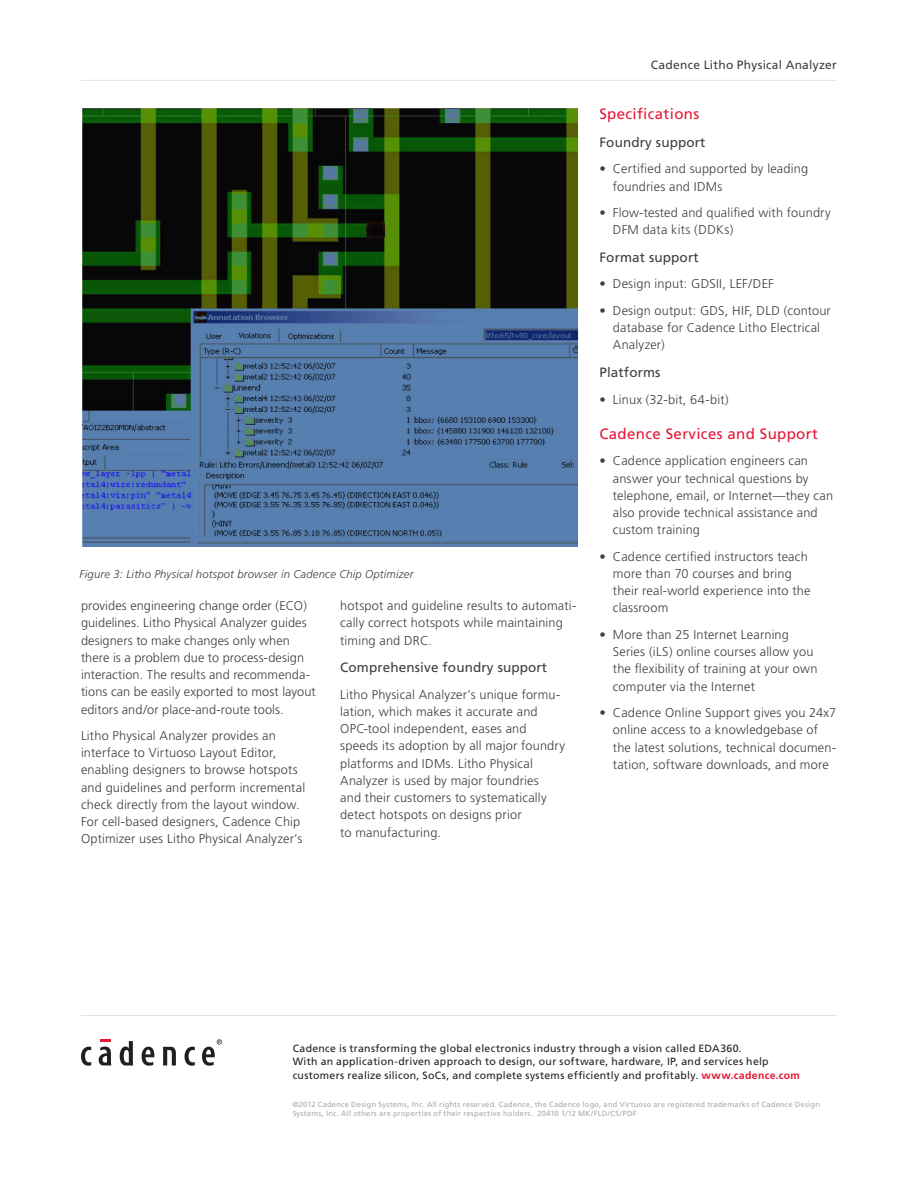
<style>
.page{position:relative;width:918px;height:1188px;background:#fff}
.page>*{position:absolute;margin:0;border:0;box-sizing:border-box;transform-origin:0 0}
.Body_Header_A{font:15px "Frutiger";letter-spacing:.025em;color:#e51836}
.Body_Header_B{font:13.5px "Frutiger";letter-spacing:.01em;color:#3e3e3f}
.Body{font:300 12.75px/17.2px "Frutiger";letter-spacing:.015em;color:#3e3e3f}
.Body_Bullet_1{font:300 12.75px/17.2px "Frutiger";letter-spacing:.015em;color:#3e3e3f}
.t1{font:12px "Frutiger";letter-spacing:.025em;color:#3e3e3f}
.t2{font:italic 300 11.25px "Frutiger";letter-spacing:.02em;color:#3e3e3f}
.Corporate_Boilerplat{font:10.5px/13.2px "Frutiger";letter-spacing:.025em;color:#231f20}
.Legal_Copy{font:7.5px/9.8px "Frutiger";letter-spacing:.035em;color:#a8a9ad}
.s1{font-weight:700;color:#e51836}
</style>
<div class="page">
<hr style="left:81px;top:80px;width:756px;height:1px;background:#e1e2e4">
<hr style="left:81px;top:1015px;width:756px;height:1px;background:#e1e2e4">
<svg style="left:81px;top:1047px;width:10px;height:19px"></svg>
<svg style="left:99px;top:1039px;width:12px;height:26px"></svg>
<svg style="left:120px;top:1041px;width:13px;height:24px"></svg>
<svg style="left:142px;top:1047px;width:12px;height:19px"></svg>
<svg style="left:163px;top:1047px;width:13px;height:18px"></svg>
<svg style="left:185px;top:1047px;width:10px;height:19px"></svg>
<svg style="left:202px;top:1039px;width:20px;height:27px"></svg>
<img style="left:82px;top:108px;width:497px;height:438px">
<p class="t2" style="left:80px;top:567px;width:335px">Figure 3: Litho Physical hotspot browser in Cadence Chip Optimizer</p>
<p class="Body" style="left:81px;top:597px;width:236px">provides engineering change order (ECO) guidelines. Litho Physical Analyzer guides designers to make changes only when there is a problem due to process-design interaction. The results and recommenda&shy;tions can be easily exported to most layout editors and/or place-and-route tools.</p>
<p class="Body" style="left:81px;top:727px;width:226px">Litho Physical Analyzer provides an interface to Virtuoso Layout Editor, enabling designers to browse hotspots and guidelines and perform incremental check directly from the layout window.<br>For cell-based designers, Cadence Chip Optimizer uses Litho Physical Analyzer’s</p>
<p class="Body" style="left:340px;top:597px;width:238px">hotspot and guideline results to automati&shy;cally correct hotspots while maintaining timing and DRC.</p>
<p class="Body_Header_B" style="left:340px;top:660px;width:209px">Comprehensive foundry support</p>
<p class="Body" style="left:340px;top:686px;width:226px">Litho Physical Analyzer’s unique formu&shy;lation, which makes it accurate and OPC-tool independent, eases and speeds its adoption by all major foundry platforms and IDMs. Litho Physical Analyzer is used by major foundries<br>and their customers to systematically detect hotspots on designs prior<br>to manufacturing.</p>
<p class="t1" style="left:651px;top:58px;width:188px">Cadence Litho Physical Analyzer</p>
<p class="Body_Header_A" style="left:599px;top:105px;width:101px">Specifications</p>
<p class="Body_Header_B" style="left:599px;top:134px;width:108px">Foundry support</p>
<p class="Body_Bullet_1" style="left:613px;top:161px;width:197px;text-indent:-14px">• Certified and supported by leading foundries and IDMs</p>
<p class="Body_Bullet_1" style="left:613px;top:204px;width:219px;text-indent:-14px">• Flow-tested and qualified with foundry<br>DFM data kits (DDKs)</p>
<p class="Body_Header_B" style="left:599px;top:249px;width:101px">Format support</p>
<p class="Body_Bullet_1" style="left:599px;top:276px;width:176px">• Design input: GDSII, LEF/DEF</p>
<p class="Body_Bullet_1" style="left:613px;top:302px;width:219px;text-indent:-14px">• Design output: GDS, HIF, DLD (contour database for Cadence Litho Electrical<br>Analyzer)</p>
<p class="Body_Header_B" style="left:599px;top:365px;width:63px">Platforms</p>
<p class="Body_Bullet_1" style="left:599px;top:391px;width:131px">• Linux (32-bit, 64-bit)</p>
<p class="Body_Header_A" style="left:599px;top:425px;width:220px">Cadence Services and Support</p>
<p class="Body_Bullet_1" style="left:613px;top:452px;width:222px;text-indent:-14px">• Cadence application engineers can answer your technical questions by telephone, email, or Internet—they can also provide technical assistance and custom training</p>
<p class="Body_Bullet_1" style="left:613px;top:548px;width:199px;text-indent:-14px">• Cadence certified instructors teach more than 70 courses and bring their real-world experience into the classroom</p>
<p class="Body_Bullet_1" style="left:613px;top:626px;width:206px;text-indent:-14px">• More than 25 Internet Learning Series (iLS) online courses allow you the flexibility of training at your own computer via the Internet</p>
<p class="Body_Bullet_1" style="left:613px;top:704px;width:225px;text-indent:-14px">• Cadence Online Support gives you 24x7 online access to a knowledgebase of the latest solutions, technical documen&shy;tation, software downloads, and more</p>
<p class="Corporate_Boilerplat" style="left:293px;top:1042px;width:509px">Cadence is transforming the global electronics industry through a vision called EDA360.<br>With an application-driven approach to design, our software, hardware, IP, and services help customers realize silicon, SoCs, and complete systems efficiently and profitably. <span class="s1">www.cadence.com</span></p>
<p class="Legal_Copy" style="left:293px;top:1099px;width:529px">©2012 Cadence Design Systems, Inc. All rights reserved. Cadence, the Cadence logo, and Virtuoso are registered trademarks of Cadence Design<br>Systems, Inc. All others are properties of their respective holders. 20410 1/12 MK/FLD/CS/PDF</p>
</div>
